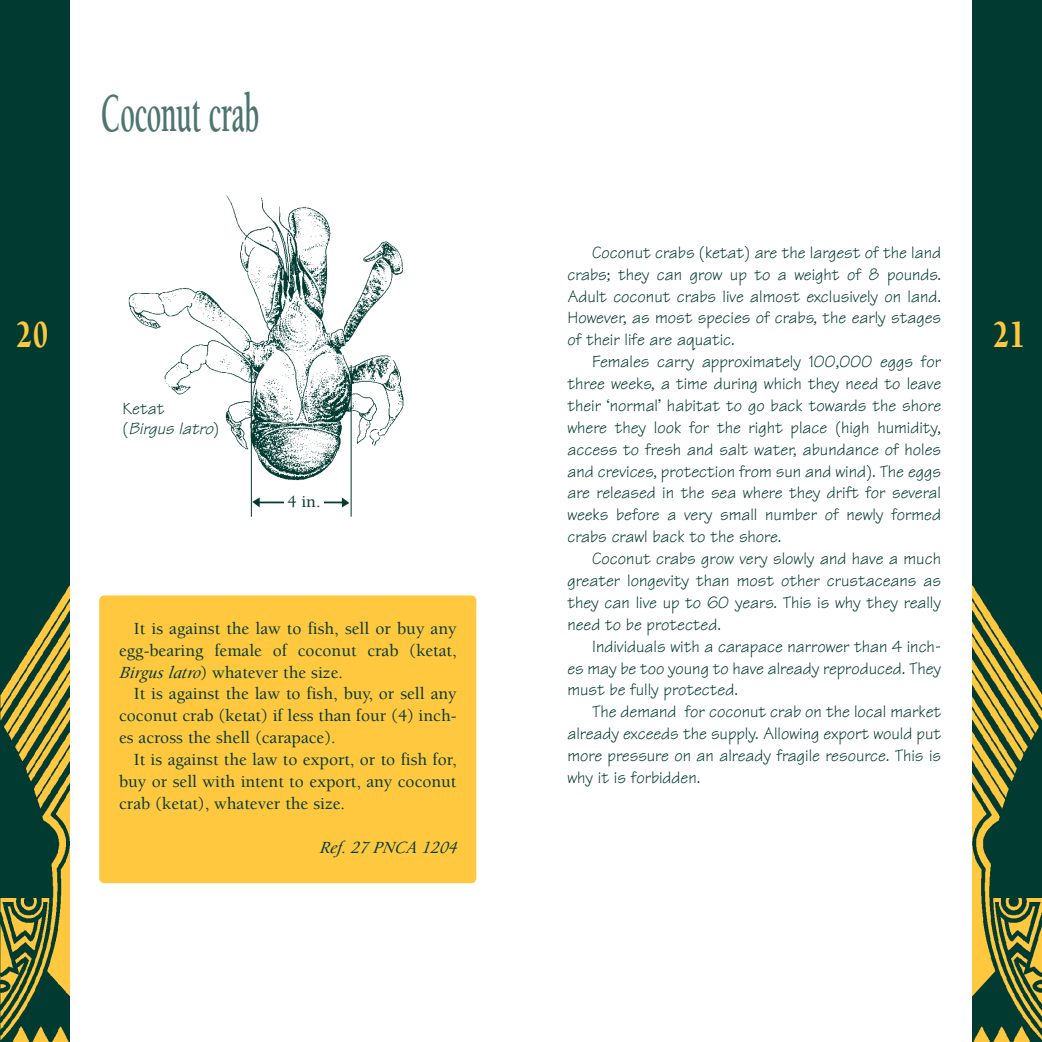
<style>
.page{position:relative;width:1042px;height:1042px;background:#fff}
.page>*{position:absolute;margin:0;border:0;box-sizing:border-box;transform-origin:0 0}
.t1{font:700 56px "Berkeley";letter-spacing:-.01em;color:#4d756f;scale:.5 1}
.t2{font:900 39.2px "Berkeley";color:#ffc83f;scale:.71 1}
.t3{font:17.5px/21.9px "Tekton";color:#003a31;text-align:justify}
.t4{font:500 17.5px/21.9px "Berkeley";color:#003a31;text-align:justify}
.t5{font:italic 17.5px/20.1px "Tekton";color:#003a31}
.t6{font:italic 17.5px "Berkeley";color:#003a31}
.s1{font-style:normal}
.s2{font-weight:400;font-style:italic}
</style>
<div class="page">
<img style="left:972px;top:0;width:70px;height:1042px">
<img style="left:0;top:0;width:69px;height:1042px">
<div style="left:99px;top:595px;width:377px;height:288px;background:#ffc83f;border-radius:5px"></div>
<img style="left:128px;top:195px;width:276px;height:290px">
<hr style="left:251px;top:360px;width:1px;height:157px;background:#003a31">
<hr style="left:351px;top:365px;width:1px;height:152px;background:#003a31">
<hr style="left:257px;top:501px;width:87px;height:2px;background:#003a31">
<div style="left:284px;top:493px;width:40px;height:21px;background:#fff"></div>
<svg style="left:342px;top:497px;width:7px;height:10px"></svg>
<svg style="left:252px;top:497px;width:8px;height:10px"></svg>
<h1 class="t1" style="left:101px;top:91px;width:318px">Coconut crab</h1>
<h2 class="t2" style="left:17px;top:319px;width:46px">20</h2>
<p class="t5" style="left:122px;top:401px;width:98px"><span class="s1">Ketat<br>(</span> Birgus latro<span class="s1">)</span></p>
<p class="t4" style="left:287px;top:492px;width:35px">4 in.</p>
<p class="t4" style="left:119px;top:619px;width:339px;text-indent:15px">It is against the law to fish, sell or buy any egg-bearing female of coconut crab (ketat, <span class="s2">Birgus latro</span>) whatever the size.</p>
<p class="t4" style="left:119px;top:684px;width:339px;text-indent:15px">It is against the law to fish, buy, or sell any coconut crab (ketat) if less than four (4) inch&shy;es across the shell (carapace).</p>
<p class="t4" style="left:119px;top:750px;width:339px;text-indent:15px">It is against the law to export, or to fish for, buy or sell with intent to export, any coconut crab (ketat), whatever the size.</p>
<p class="t6" style="left:319px;top:840px;width:142px">Ref. 27 PNCA 1204</p>
<p class="t3" style="left:567px;top:244px;width:375px;text-indent:25px">Coconut crabs (ketat) are the largest of the land crabs; they can grow up to a weight of 8 pounds.<br>Adult coconut crabs live almost exclusively on land.<br>However, as most species of crabs, the early stages of their life are aquatic.</p>
<p class="t3" style="left:567px;top:353px;width:375px;text-indent:25px">Females carry approximately 100,000 eggs for three weeks, a time during which they need to leave their ‘normal’ habitat to go back towards the shore where they look for the right place (high humidity, access to fresh and salt water, abundance of holes and crevices, protection from sun and wind). The eggs are released in the sea where they drift for several weeks before a very small number of newly formed crabs crawl back to the shore.</p>
<p class="t3" style="left:567px;top:550px;width:375px;text-indent:25px">Coconut crabs grow very slowly and have a much greater longevity than most other crustaceans as they can live up to 60 years. This is why they really need to be protected.</p>
<p class="t3" style="left:567px;top:637px;width:375px;text-indent:25px">Individuals with a carapace narrower than 4 inch&shy;es may be too young to have already reproduced. They must be fully protected.</p>
<p class="t3" style="left:567px;top:703px;width:375px;text-indent:25px">The demand for coconut crab on the local market already exceeds the supply. Allowing export would put more pressure on an already fragile resource. This is why it is forbidden.</p>
<h2 class="t2" style="left:993px;top:319px;width:46px">21</h2>
</div>
